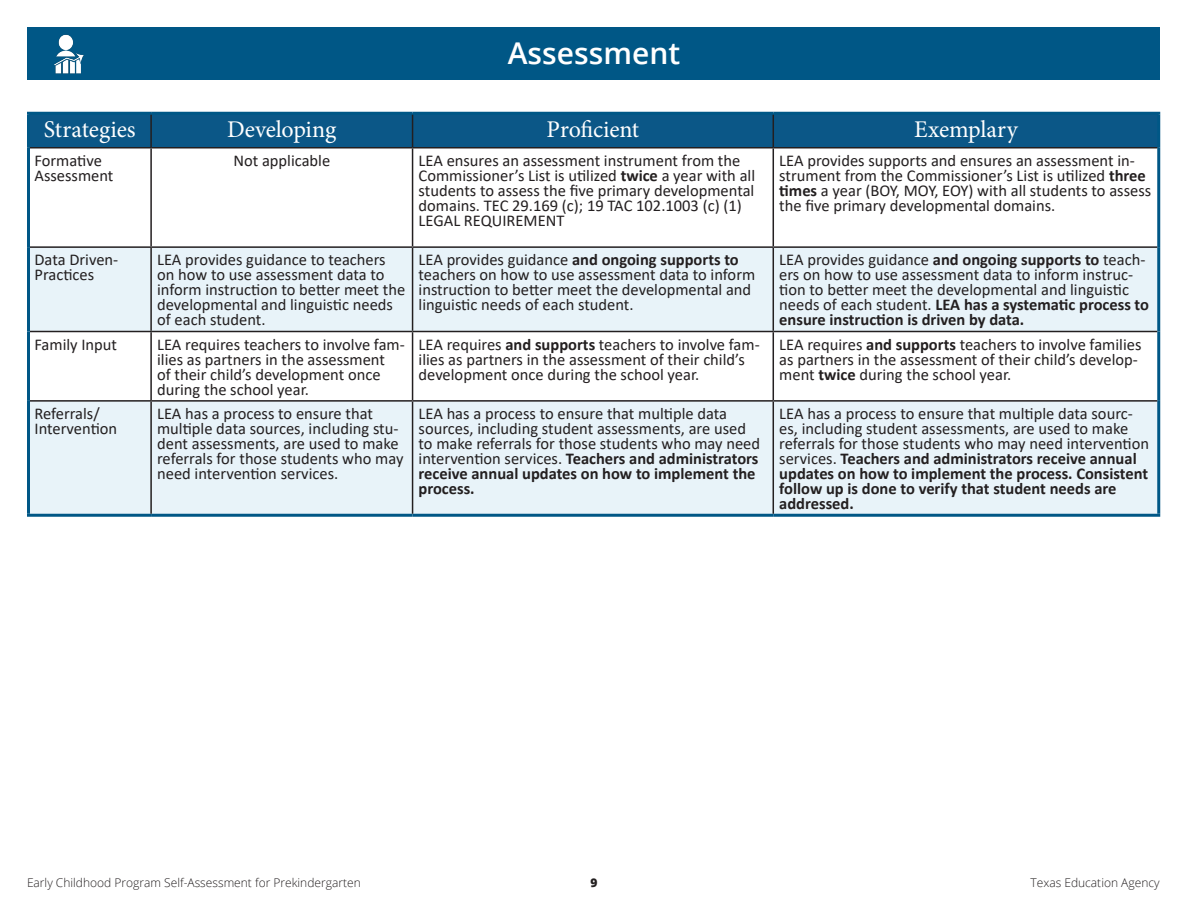
<style>
.page{position:relative;width:1188px;height:918px;background:#fff}
.page>*{position:absolute;margin:0;border:0;box-sizing:border-box;transform-origin:0 0}
.t1{font:600 30px "Open Sans";color:#fff}
.t2{font:24px "Minion Pro";letter-spacing:-.01em;color:#fff}
.t3{font:16.5px/15px "Calibri";color:#231f20}
.t4{font:300 12px "Open Sans";color:#231f20}
.t5{font:800 12px "Open Sans";color:#231f20}
.s1{font-weight:700}
</style>
<div class="page">
<div style="left:28px;top:28px;width:1132px;height:52px;background:#005786"></div>
<img style="left:54px;top:34px;width:30px;height:40px">
<div style="left:30px;top:115px;width:1127px;height:32px;background:#0b5787"></div>
<svg style="left:30px;top:248px;width:1127px;height:266px;fill:#e8f3f9"></svg>
<hr style="left:27px;top:112px;width:124px;height:3px;background:#005786">
<hr style="left:27px;top:115px;width:3px;height:33px;background:#005786">
<hr style="left:151px;top:112px;width:262px;height:3px;background:#005786">
<hr style="left:413px;top:112px;width:360px;height:3px;background:#005786">
<hr style="left:773px;top:112px;width:387px;height:3px;background:#005786">
<hr style="left:1157px;top:115px;width:3px;height:33px;background:#005786">
<hr style="left:27px;top:148px;width:3px;height:99px;background:#005786">
<hr style="left:1157px;top:148px;width:3px;height:99px;background:#005786">
<hr style="left:27px;top:247px;width:3px;height:85px;background:#005786">
<hr style="left:1157px;top:247px;width:3px;height:85px;background:#005786">
<hr style="left:27px;top:332px;width:3px;height:69px;background:#005786">
<hr style="left:1157px;top:332px;width:3px;height:69px;background:#005786">
<hr style="left:27px;top:401px;width:3px;height:113px;background:#005786">
<hr style="left:1157px;top:401px;width:3px;height:113px;background:#005786">
<hr style="left:27px;top:514px;width:124px;height:3px;background:#005786">
<hr style="left:151px;top:514px;width:262px;height:3px;background:#005786">
<hr style="left:413px;top:514px;width:360px;height:3px;background:#005786">
<hr style="left:773px;top:514px;width:387px;height:3px;background:#005786">
<hr style="left:150px;top:115px;width:2px;height:32px;background:#231f20">
<hr style="left:412px;top:115px;width:1px;height:32px;background:#231f20">
<hr style="left:773px;top:115px;width:1px;height:32px;background:#231f20">
<hr style="left:30px;top:147px;width:121px;height:1px;background:#231f20">
<hr style="left:151px;top:147px;width:262px;height:1px;background:#231f20">
<hr style="left:150px;top:148px;width:2px;height:98px;background:#231f20">
<hr style="left:413px;top:147px;width:360px;height:1px;background:#231f20">
<hr style="left:412px;top:148px;width:1px;height:98px;background:#231f20">
<hr style="left:773px;top:147px;width:384px;height:1px;background:#231f20">
<hr style="left:773px;top:148px;width:1px;height:98px;background:#231f20">
<hr style="left:30px;top:246px;width:121px;height:2px;background:#231f20">
<hr style="left:151px;top:246px;width:262px;height:2px;background:#231f20">
<hr style="left:150px;top:248px;width:2px;height:83px;background:#231f20">
<hr style="left:413px;top:246px;width:360px;height:2px;background:#231f20">
<hr style="left:412px;top:248px;width:1px;height:83px;background:#231f20">
<hr style="left:773px;top:246px;width:384px;height:2px;background:#231f20">
<hr style="left:773px;top:248px;width:1px;height:83px;background:#231f20">
<hr style="left:30px;top:331px;width:121px;height:1px;background:#231f20">
<hr style="left:151px;top:331px;width:262px;height:1px;background:#231f20">
<hr style="left:150px;top:332px;width:2px;height:68px;background:#231f20">
<hr style="left:413px;top:331px;width:360px;height:1px;background:#231f20">
<hr style="left:412px;top:332px;width:1px;height:68px;background:#231f20">
<hr style="left:773px;top:331px;width:384px;height:1px;background:#231f20">
<hr style="left:773px;top:332px;width:1px;height:68px;background:#231f20">
<hr style="left:30px;top:400px;width:121px;height:2px;background:#231f20">
<hr style="left:151px;top:400px;width:262px;height:2px;background:#231f20">
<hr style="left:150px;top:402px;width:2px;height:112px;background:#231f20">
<hr style="left:413px;top:400px;width:360px;height:2px;background:#231f20">
<hr style="left:412px;top:402px;width:1px;height:112px;background:#231f20">
<hr style="left:773px;top:400px;width:384px;height:2px;background:#231f20">
<hr style="left:773px;top:402px;width:1px;height:112px;background:#231f20">
<h2 class="t1" style="left:508px;top:33px;width:174px">Assessment</h2>
<p class="t2" style="left:44px;top:113px;width:93px">Strategies</p>
<p class="t2" style="left:227px;top:113px;width:111px">Developing</p>
<p class="t2" style="left:547px;top:113px;width:94px">Proficient</p>
<p class="t2" style="left:914px;top:113px;width:105px">Exemplary</p>
<p class="t3" style="left:34px;top:153px;width:69px">Formative</p>
<p class="t3" style="left:34px;top:168px;width:81px">Assessment</p>
<p class="t3" style="left:233px;top:153px;width:98px">Not applicable</p>
<p class="t3" style="left:419px;top:153px;width:338px">LEA ensures an assessment instrument from the Commissioner’s List is utilized <span class="s1">twice</span> a year with all students to assess the five primary developmental domains. TEC 29.169 (c); 19 TAC 102.1003 (c) (1)<br>LEGAL REQUIREMENT</p>
<p class="t3" style="left:779px;top:153px;width:374px">LEA provides supports and ensures an assessment in&shy;strument from the Commissioner’s List is utilized <span class="s1">three times</span> a year (BOY, MOY, EOY) with all students to assess the five primary developmental domains.</p>
<p class="t3" style="left:35px;top:252px;width:85px">Data Driven-<br>Practices</p>
<p class="t3" style="left:157px;top:252px;width:250px">LEA provides guidance to teachers on how to use assessment data to inform instruction to better meet the developmental and linguistic needs of each student.</p>
<p class="t3" style="left:419px;top:252px;width:338px">LEA provides guidance <span class="s1">and ongoing supports to </span>teachers on how to use assessment data to inform instruction to better meet the developmental and linguistic needs of each student.</p>
<p class="t3" style="left:779px;top:252px;width:371px">LEA provides guidance <span class="s1">and ongoing supports to</span> teach&shy;ers on how to use assessment data to inform instruc&shy;tion to better meet the developmental and linguistic needs of each student. <span class="s1">LEA has a systematic process to ensure instruction is driven by data.</span></p>
<p class="t3" style="left:35px;top:336px;width:84px">Family Input</p>
<p class="t3" style="left:157px;top:336px;width:249px">LEA requires teachers to involve fam&shy;ilies as partners in the assessment<br>of their child’s development once during the school year.</p>
<p class="t3" style="left:419px;top:336px;width:343px">LEA requires <span class="s1">and supports</span> teachers to involve fam&shy;ilies as partners in the assessment of their child’s development once during the school year.</p>
<p class="t3" style="left:779px;top:336px;width:364px">LEA requires <span class="s1">and supports</span> teachers to involve families as partners in the assessment of their child’s develop&shy;ment <span class="s1">twice</span> during the school year.</p>
<p class="t3" style="left:35px;top:406px;width:67px">Referrals/</p>
<p class="t3" style="left:35px;top:421px;width:84px">Intervention</p>
<p class="t3" style="left:157px;top:406px;width:248px">LEA has a process to ensure that multiple data sources, including stu&shy;dent assessments, are used to make referrals for those students who may need intervention services.</p>
<p class="t3" style="left:419px;top:406px;width:343px">LEA has a process to ensure that multiple data sources, including student assessments, are used to make referrals for those students who may need intervention services. <span class="s1">Teachers and administrators receive annual updates on how to implement the process.</span></p>
<p class="t3" style="left:779px;top:406px;width:371px">LEA has a process to ensure that multiple data sourc&shy;es, including student assessments, are used to make referrals for those students who may need intervention services. <span class="s1">Teachers and administrators receive annual updates on how to implement the process. Consistent follow up is done to verify that student needs are addressed.</span></p>
<p class="t4" style="left:27px;top:874px;width:335px">Early Childhood Program Self-Assessment for Prekindergarten</p>
<p class="t5" style="left:590px;top:873px;width:9px">9</p>
<p class="t4" style="left:1030px;top:874px;width:131px">Texas Education Agency</p>
</div>
